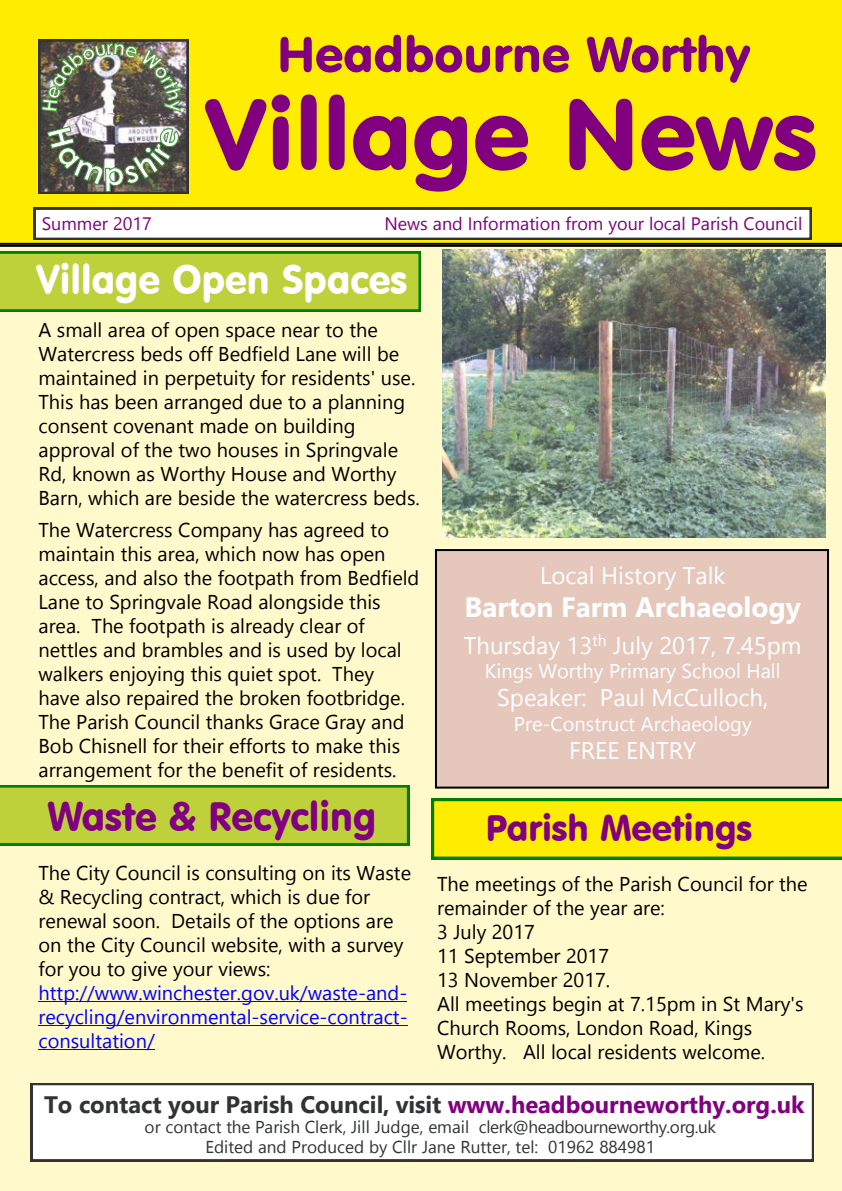
<style>
.page{position:relative;width:842px;height:1191px;background:#fff}
.page>*{position:absolute;margin:0;border:0;box-sizing:border-box;transform-origin:0 0}
.t1{font:98px "VAG Rounded BT";letter-spacing:.005em;color:#800080}
.t2{font:48.6px "VAG Rounded BT";color:#800080}
.t3{font:40px "VAG Rounded BT";color:#fff}
.t4{font:40px "VAG Rounded BT";color:#800080}
.t5{font:36px "VAG Rounded BT";color:#800080}
.t6{font:700 28px "Nirmala UI";color:#fff}
.t7{font:24px "Nirmala UI";color:#fff}
.t8{font:700 23.8px "Nirmala UI";color:#323335}
.t9{font:20px/24px "Nirmala UI";color:#000}
.t10{font:20px/24px "Nirmala UI";color:#00f;text-align:justify}
.t11{font:20px "Nirmala UI";color:#fff}
.t12{font:18px "Nirmala UI";color:#800080}
.t13{font:17.2px/20.2px "Nirmala UI";color:#323335;text-align:center}
.s1{color:#800080}
</style>
<div class="page">
<div style="left:0;top:245px;width:842px;height:946px;background:#fff9cb"></div>
<div style="left:0;top:0;width:842px;height:245px;background:#ffed00"></div>
<img style="left:38px;top:4px;width:150px;height:190px">
<svg style="left:31px;top:1083px;width:783px;height:78px"></svg>
<svg style="left:34px;top:208px;width:777px;height:32px"></svg>
<svg style="left:432px;top:798px;width:410px;height:61px;background:#e5e200"></svg>
<svg style="left:0;top:251px;width:421px;height:61px;background:#abc935"></svg>
<hr style="left:38px;top:1001px;width:369px;height:1px;background:#00f">
<hr style="left:38px;top:1025px;width:370px;height:1px;background:#00f">
<hr style="left:38px;top:1049px;width:117px;height:1px;background:#00f">
<svg style="left:0;top:785px;width:409px;height:60px;background:#aeca36"></svg>
<div style="left:435px;top:549px;width:394px;height:239px;background:#e5c7bc;border:2px solid #000"></div>
<img style="left:442px;top:250px;width:383px;height:287px">
<h2 class="t2" style="left:277px;top:35px;width:474px">Headbourne Worthy</h2>
<h1 class="t1" style="left:206px;top:95px;width:612px">Village News</h1>
<p class="t12" style="left:42px;top:217px;width:112px">Summer 2017</p>
<p class="t12" style="left:385px;top:217px;width:419px">News and Information from your local Parish Council</p>
<h3 class="t3" style="left:37px;top:263px;width:372px">Village Open Spaces</h3>
<p class="t9" style="left:38px;top:320px;width:383px">A small area of open space near to the Watercress beds off Bedfield Lane will be maintained in perpetuity for residents' use.<br>This has been arranged due to a planning consent covenant made on building approval of the two houses in Springvale Rd, known as Worthy House and Worthy Barn, which are beside the watercress beds.</p>
<p class="t9" style="left:38px;top:520px;width:382px">The Watercress Company has agreed to maintain this area, which now has open access, and also the footpath from Bedfield Lane to Springvale Road alongside this area. The footpath is already clear of nettles and brambles and is used by local walkers enjoying this quiet spot. They have also repaired the broken footbridge.<br>The Parish Council thanks Grace Gray and Bob Chisnell for their efforts to make this arrangement for the benefit of residents.</p>
<h3 class="t4" style="left:48px;top:800px;width:330px">Waste &amp; Recycling</h3>
<p class="t9" style="left:38px;top:863px;width:374px">The City Council is consulting on its Waste &amp; Recycling contract, which is due for renewal soon. Details of the options are on the City Council website, with a survey for you to give your views:</p>
<p class="t10" style="left:38px;top:983px;width:371px">http://www.winchester.gov.uk/waste-and&shy;recycling/environmental-service-contract&shy;consultation/</p>
<p class="t7" style="left:540px;top:566px;width:187px">Local History Talk</p>
<h3 class="t6" style="left:465px;top:596px;width:338px">Barton Farm Archaeology</h3>
<p class="t7" style="left:464px;top:636px;width:339px">Thursday 13<sup>th</sup> July 2017, 7.45pm</p>
<p class="t11" style="left:485px;top:663px;width:297px">Kings Worthy Primary School Hall</p>
<p class="t7" style="left:497px;top:689px;width:273px">Speaker: Paul McCulloch,</p>
<p class="t11" style="left:514px;top:716px;width:239px">Pre-Construct Archaeology</p>
<p class="t7" style="left:569px;top:741px;width:129px">FREE ENTRY</p>
<h3 class="t5" style="left:486px;top:813px;width:268px">Parish Meetings</h3>
<p class="t9" style="left:437px;top:874px;width:372px">The meetings of the Parish Council for the remainder of the year are:<br>3 July 2017<br>11 September 2017<br>13 November 2017.<br>All meetings begin at 7.15pm in St Mary's<br>Church Rooms, London Road, Kings<br>Worthy. All local residents welcome.</p>
<p class="t8" style="left:44px;top:1095px;width:762px">To contact your Parish Council, visit <span class="s1">www.headbourneworthy.org.uk</span></p>
<p class="t13" style="left:145px;top:1118px;width:573px">or contact the Parish Clerk, Jill Judge, email clerk@headbourneworthy.org.uk<br>Edited and Produced by Cllr Jane Rutter, tel: 01962 884981</p>
</div>
